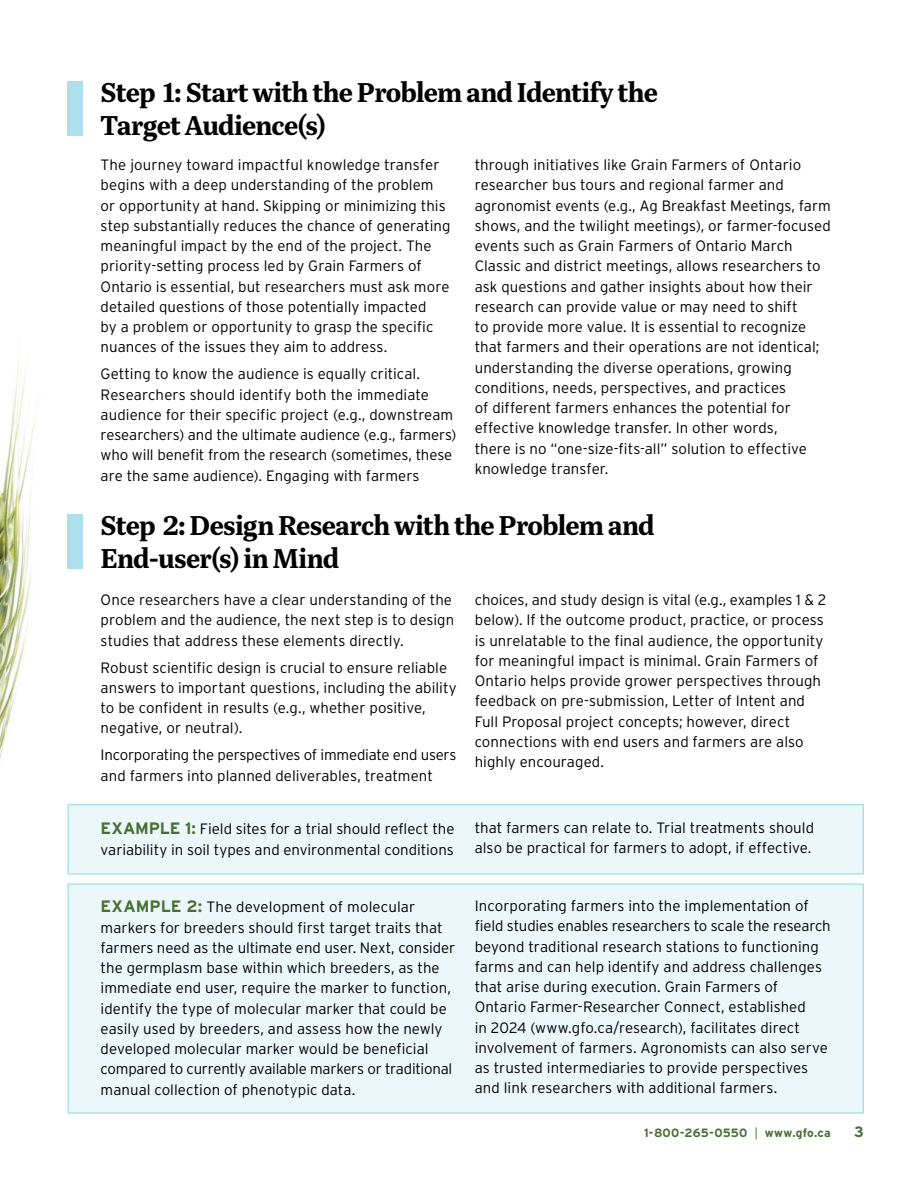
<style>
.page{position:relative;width:918px;height:1188px;background:#fff}
.page>*{position:absolute;margin:0;border:0;box-sizing:border-box;transform-origin:0 0}
.t1{font:700 28.05px/33px "Quinn Text";letter-spacing:-.03em;color:#000;scale:.96 1}
.t2{font:300 15px/20.2px "Interstate";letter-spacing:.005em;color:#000}
.t3{font:700 15px "Interstate";color:#487036}
.t4{font:700 12px "Interstate";letter-spacing:.015em;color:#487036}
.s1{font-weight:700;font-size:16.5px;color:#487036}
.s2{font-weight:300}
</style>
<div class="page">
<div style="left:68px;top:804px;width:796px;height:71px;background:#ecf7fa;border:2px solid #ade0ec"></div>
<div style="left:68px;top:883px;width:796px;height:231px;background:#ecf7fa;border:2px solid #ade0ec"></div>
<img style="left:0;top:351px;width:36px;height:408px">
<div style="left:68px;top:514px;width:15px;height:55px;background:#ade0ec"></div>
<div style="left:68px;top:81px;width:15px;height:54px;background:#ade0ec"></div>
<h1 class="t1" style="left:101px;top:75px;width:582px">Step 1: Start with the Problem and Identify the<br>Target Audience(s)</h1>
<p class="t2" style="left:101px;top:155px;width:351px">The journey toward impactful knowledge transfer begins with a deep understanding of the problem or opportunity at hand. Skipping or minimizing this step substantially reduces the chance of generating meaningful impact by the end of the project. The priority-setting process led by Grain Farmers of Ontario is essential, but researchers must ask more detailed questions of those potentially impacted<br>by a problem or opportunity to grasp the specific nuances of the issues they aim to address.</p>
<p class="t2" style="left:101px;top:364px;width:357px">Getting to know the audience is equally critical.<br>Researchers should identify both the immediate audience for their specific project (e.g., downstream researchers) and the ultimate audience (e.g., farmers) who will benefit from the research (sometimes, these are the same audience). Engaging with farmers</p>
<p class="t2" style="left:475px;top:155px;width:358px">through initiatives like Grain Farmers of Ontario researcher bus tours and regional farmer and agronomist events (e.g., Ag Breakfast Meetings, farm shows, and the twilight meetings), or farmer-focused events such as Grain Farmers of Ontario March Classic and district meetings, allows researchers to ask questions and gather insights about how their research can provide value or may need to shift<br>to provide more value. It is essential to recognize that farmers and their operations are not identical; understanding the diverse operations, growing conditions, needs, perspectives, and practices<br>of different farmers enhances the potential for effective knowledge transfer. In other words,<br>there is no “one-size-fits-all” solution to effective knowledge transfer.</p>
<h1 class="t1" style="left:101px;top:509px;width:579px">Step 2: Design Research with the Problem and<br>End-user(s) in Mind</h1>
<p class="t2" style="left:101px;top:590px;width:355px">Once researchers have a clear understanding of the problem and the audience, the next step is to design studies that address these elements directly.</p>
<p class="t2" style="left:101px;top:657px;width:358px">Robust scientific design is crucial to ensure reliable answers to important questions, including the ability to be confident in results (e.g., whether positive, negative, or neutral).</p>
<p class="t2" style="left:101px;top:745px;width:357px">Incorporating the perspectives of immediate end users and farmers into planned deliverables, treatment</p>
<p class="t2" style="left:475px;top:590px;width:353px">choices, and study design is vital (e.g., examples 1 &amp; 2 below). If the outcome product, practice, or process is unrelatable to the final audience, the opportunity for meaningful impact is minimal. Grain Farmers of Ontario helps provide grower perspectives through feedback on pre-submission, Letter of Intent and Full Proposal project concepts; however, direct connections with end users and farmers are also highly encouraged.</p>
<p class="t2" style="left:101px;top:819px;width:355px"><span class="s1">EXAMPLE 1:</span> Field sites for a trial should reflect the variability in soil types and environmental conditions</p>
<p class="t2" style="left:101px;top:897px;width:356px"><span class="s1">EXAMPLE 2:</span> The development of molecular markers for breeders should first target traits that farmers need as the ultimate end user. Next, consider the germplasm base within which breeders, as the immediate end user, require the marker to function, identify the type of molecular marker that could be easily used by breeders, and assess how the newly developed molecular marker would be beneficial compared to currently available markers or traditional manual collection of phenotypic data.</p>
<p class="t2" style="left:475px;top:818px;width:341px">that farmers can relate to. Trial treatments should also be practical for farmers to adopt, if effective.</p>
<p class="t2" style="left:475px;top:896px;width:358px">Incorporating farmers into the implementation of field studies enables researchers to scale the research beyond traditional research stations to functioning farms and can help identify and address challenges that arise during execution. Grain Farmers of Ontario Farmer-Researcher Connect, established<br>in 2024 (www.gfo.ca/research), facilitates direct involvement of farmers. Agronomists can also serve as trusted intermediaries to provide perspectives and link researchers with additional farmers.</p>
<p class="t4" style="left:644px;top:1126px;width:188px">1-800-265-0550 <span class="s2">|</span> www.gfo.ca</p>
<p class="t3" style="left:854px;top:1124px;width:11px">3</p>
</div>
